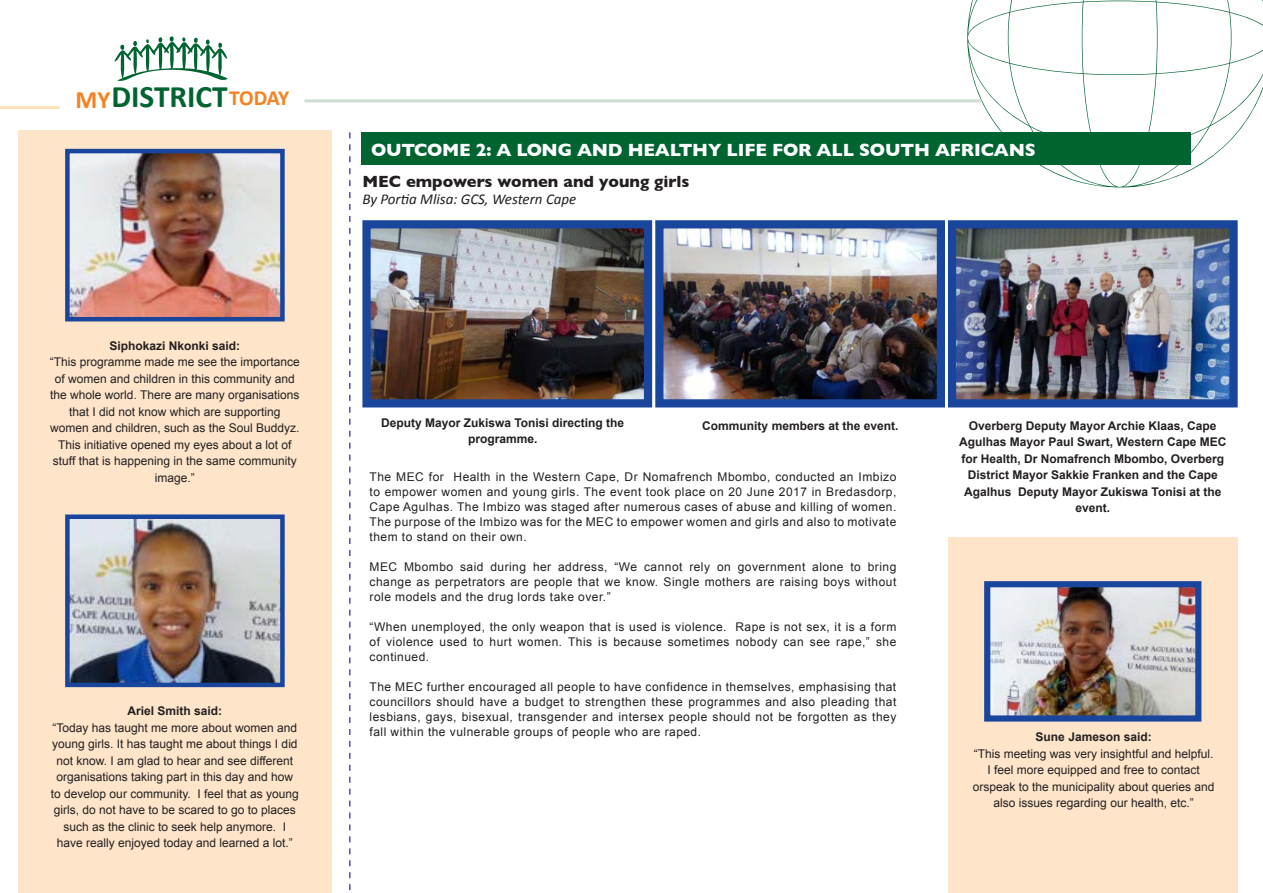
<style>
.page{position:relative;width:1263px;height:893px;background:#fff}
.page>*{position:absolute;margin:0;border:0;box-sizing:border-box;transform-origin:0 0}
.t1{font:700 31.35px "Calibri";color:#006431}
.t2{font:700 25.05px "Calibri";color:#f58220}
.t3{font:700 21.6px "Calibri";letter-spacing:-.025em;color:#f58220}
.t4{font:700 18px "Gill Sans";letter-spacing:-.01em;color:#fff}
.t5{font:700 16.5px "Gill Sans";color:#231f20}
.t6{font:italic 15px "Calibri";color:#231f20}
.t7{font:12px/16.5px "Arial";color:#231f20;text-align:justify}
.t8{font:700 12px/16.5px "Arial";color:#231f20;text-align:center}
</style>
<div class="page">
<div style="left:18px;top:131px;width:314px;height:762px;background:#fee4c9"></div>
<hr style="left:0;top:106px;width:59px;height:3px;background:#fee2b7">
<svg style="left:967px;top:0;width:296px;height:187px"></svg>
<svg style="left:349px;top:132px;width:2px;height:759px"></svg>
<hr style="left:304px;top:99px;width:677px;height:3px;background:#ccdcd0">
<svg style="left:115px;top:36px;width:113px;height:45px"></svg>
<div style="left:361px;top:132px;width:829px;height:33px;background:#006431"></div>
<img style="left:371px;top:229px;width:272px;height:169px">
<div style="left:362px;top:220px;width:290px;height:187px;border:8px solid #1a459c"></div>
<img style="left:70px;top:154px;width:210px;height:162px">
<div style="left:65px;top:149px;width:220px;height:172px;border:4px solid #1a459c"></div>
<img style="left:664px;top:229px;width:272px;height:169px">
<div style="left:655px;top:220px;width:290px;height:187px;border:8px solid #1a459c"></div>
<img style="left:957px;top:229px;width:272px;height:169px">
<div style="left:948px;top:220px;width:290px;height:187px;border:8px solid #1a459c"></div>
<div style="left:948px;top:537px;width:290px;height:356px;background:#fee4c9"></div>
<img style="left:991px;top:588px;width:203px;height:127px">
<div style="left:984px;top:581px;width:217px;height:141px;border:6px solid #1a459c"></div>
<img style="left:70px;top:519px;width:210px;height:163px">
<div style="left:65px;top:514px;width:220px;height:173px;border:4px solid #1a459c"></div>
<p class="t2" style="left:75px;top:83px;width:36px">MY</p>
<p class="t1" style="left:111px;top:77px;width:118px">DISTRICT</p>
<p class="t3" style="left:229px;top:84px;width:62px">TODAY</p>
<p class="t8" style="left:110px;top:337px;width:132px">Siphokazi Nkonki said:</p>
<p class="t7" style="left:50px;top:354px;width:252px;text-align:center">“This programme made me see the importance of women and children in this community and the whole world. There are many organisations that I did not know which are supporting women and children, such as the Soul Buddyz.<br>This initiative opened my eyes about a lot of stuff that is happening in the same community image.”</p>
<p class="t8" style="left:128px;top:703px;width:96px">Ariel Smith said:</p>
<p class="t7" style="left:51px;top:719px;width:249px;text-align:center">“Today has taught me more about women and young girls. It has taught me about things I did not know. I am glad to hear and see different organisations taking part in this day and how to develop our community. I feel that as young girls, do not have to be scared to go to places such as the clinic to seek help anymore. I have really enjoyed today and learned a lot.”</p>
<p class="t4" style="left:371px;top:136px;width:666px">OUTCOME 2: A LONG AND HEALTHY LIFE FOR ALL SOUTH AFRICANS</p>
<p class="t5" style="left:362px;top:169px;width:329px">MEC empowers women and young girls</p>
<p class="t6" style="left:362px;top:189px;width:215px">By Portia Mlisa: GCS, Western Cape</p>
<p class="t8" style="left:381px;top:415px;width:245px">Deputy Mayor Zukiswa Tonisi directing the programme.</p>
<p class="t7" style="left:370px;top:470px;width:528px;line-height:15px">The MEC for Health in the Western Cape, Dr Nomafrench Mbombo, conducted an Imbizo to empower women and young girls. The event took place on 20 June 2017 in Bredasdorp, Cape Agulhas. The Imbizo was staged after numerous cases of abuse and killing of women.<br>The purpose of the Imbizo was for the MEC to empower women and girls and also to motivate them to stand on their own.</p>
<p class="t7" style="left:370px;top:560px;width:528px;line-height:15px">MEC Mbombo said during her address, “We cannot rely on government alone to bring change as perpetrators are people that we know. Single mothers are raising boys without role models and the drug lords take over.”</p>
<p class="t7" style="left:370px;top:620px;width:528px;line-height:15px">“When unemployed, the only weapon that is used is violence. Rape is not sex, it is a form of violence used to hurt women. This is because sometimes nobody can see rape,” she continued.</p>
<p class="t7" style="left:370px;top:680px;width:528px;line-height:15px">The MEC further encouraged all people to have confidence in themselves, emphasising that councillors should have a budget to strengthen these programmes and also pleading that lesbians, gays, bisexual, transgender and intersex people should not be forgotten as they fall within the vulnerable groups of people who are raped.</p>
<p class="t8" style="left:702px;top:418px;width:198px">Community members at the event.</p>
<p class="t8" style="left:959px;top:418px;width:269px">Overberg Deputy Mayor Archie Klaas, Cape Agulhas Mayor Paul Swart, Western Cape MEC for Health, Dr Nomafrench Mbombo, Overberg District Mayor Sakkie Franken and the Cape Agalhus Deputy Mayor Zukiswa Tonisi at the event.</p>
<p class="t8" style="left:1036px;top:729px;width:118px">Sune Jameson said:</p>
<p class="t7" style="left:974px;top:745px;width:241px">“This meeting was very insightful and helpful.</p>
<p class="t7" style="left:973px;top:762px;width:243px;text-align:center">I feel more equipped and free to contact orspeak to the municipality about queries and also issues regarding our health, etc.”</p>
</div>
